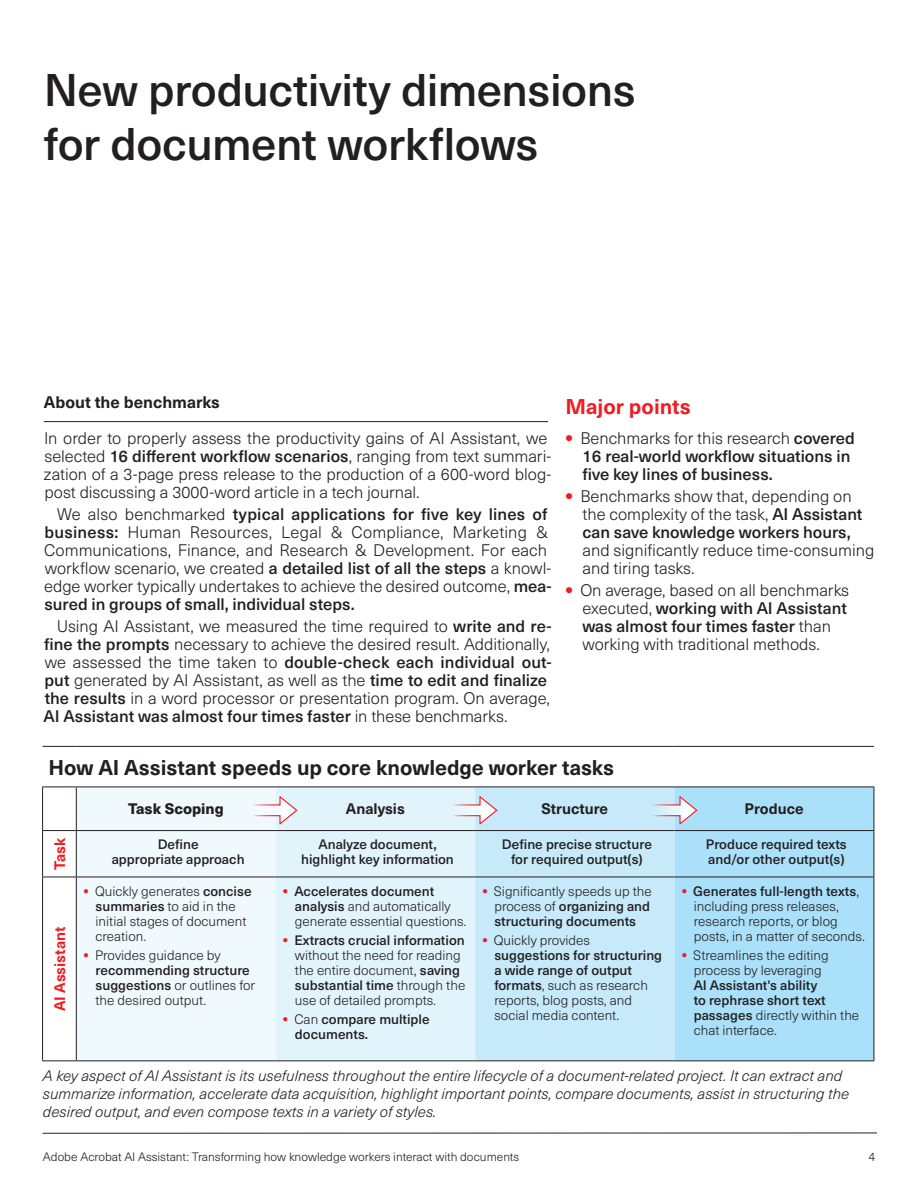
<style>
.page{position:relative;width:918px;height:1188px;background:#fff}
.page>*{position:absolute;margin:0;border:0;box-sizing:border-box;transform-origin:0 0}
.Title_Medium{font:500 45px/54px "Neue Haas Unica W1 G";letter-spacing:-.01em;color:#231f20}
.Sidebar_New{font:700 21px "Neue Haas Unica W1 G";letter-spacing:-.005em;color:#231f20}
.Major_Points_Title{font:700 21px "Neue Haas Unica W1 G";color:#ee1d23}
.Text_II{font:300 16.5px/18px "Neue Haas Unica W1 G";color:#231f20}
.Text_II_-_first{font:300 16.5px/18px "Neue Haas Unica W1 G";letter-spacing:-.005em;color:#231f20}
.t1{font:500 16.5px/18px "Neue Haas Unica W1 G";color:#231f20}
.Subtitle_rule{font:700 16.5px "Neue Haas Unica W1 G";color:#231f20}
.t2{font:italic 300 15px/18px "Neue Haas Unica W1 G";color:#231f20}
.t3{font:700 15px "Neue Haas Unica W1 G";color:#231f20}
.t4{font:700 15px "Neue Haas Unica W1 G";color:#ee1d23}
.t5{font:800 15px "Neue Haas Unica W1 G";color:#231f20}
.t6{font:300 13.5px/15px "Neue Haas Unica W1 G";color:#231f20}
.Table_-_No_Bullet{font:500 13.5px/15px "Neue Haas Unica W1 G";color:#231f20;text-align:center}
.t7{font:300 12px "Neue Haas Unica W1 G";color:#231f20}
.s1{font-weight:500}
.s2{font-family:"Neue Haas Unica W1 G X Black";font-weight:400;color:#ee1d23}
.s3{font-weight:300}
.s4{font-weight:800;color:#ee1d23}
</style>
<div class="page">
<hr style="left:44px;top:421px;width:504px;height:1px;background:#231f20">
<div style="left:77px;top:788px;width:199px;height:272px;background:#f0f9fd"></div>
<div style="left:276px;top:788px;width:199px;height:272px;background:#e1f4fc"></div>
<div style="left:475px;top:788px;width:200px;height:272px;background:#c6eafa"></div>
<div style="left:675px;top:788px;width:199px;height:272px;background:#aae0f9"></div>
<hr style="left:43px;top:746px;width:33px;height:1px;background:#231f20">
<hr style="left:76px;top:746px;width:200px;height:1px;background:#231f20">
<hr style="left:276px;top:746px;width:199px;height:1px;background:#231f20">
<hr style="left:475px;top:746px;width:200px;height:1px;background:#231f20">
<hr style="left:675px;top:746px;width:199px;height:1px;background:#231f20">
<hr style="left:42px;top:787px;width:1px;height:43px;background:#231f20">
<hr style="left:874px;top:787px;width:1px;height:43px;background:#231f20">
<hr style="left:42px;top:831px;width:1px;height:46px;background:#231f20">
<hr style="left:874px;top:831px;width:1px;height:46px;background:#231f20">
<hr style="left:42px;top:877px;width:1px;height:183px;background:#231f20">
<hr style="left:874px;top:877px;width:1px;height:183px;background:#231f20">
<hr style="left:42px;top:1060px;width:34px;height:1px;background:#231f20">
<hr style="left:76px;top:1060px;width:200px;height:1px;background:#231f20">
<hr style="left:276px;top:1060px;width:199px;height:1px;background:#231f20">
<hr style="left:475px;top:1060px;width:200px;height:1px;background:#231f20">
<hr style="left:675px;top:1060px;width:199px;height:1px;background:#231f20">
<hr style="left:42px;top:787px;width:34px;height:1px;background:#231f20">
<hr style="left:76px;top:787px;width:200px;height:1px;background:#231f20">
<hr style="left:276px;top:787px;width:199px;height:1px;background:#231f20">
<hr style="left:475px;top:787px;width:200px;height:1px;background:#231f20">
<hr style="left:675px;top:787px;width:199px;height:1px;background:#231f20">
<hr style="left:76px;top:787px;width:1px;height:43px;background:#231f20">
<hr style="left:76px;top:831px;width:1px;height:46px;background:#231f20">
<hr style="left:76px;top:877px;width:1px;height:183px;background:#231f20">
<hr style="left:42px;top:830px;width:34px;height:1px;background:#231f20">
<hr style="left:76px;top:830px;width:200px;height:1px;background:#231f20">
<hr style="left:276px;top:830px;width:199px;height:1px;background:#231f20">
<hr style="left:475px;top:830px;width:200px;height:1px;background:#231f20">
<hr style="left:675px;top:830px;width:199px;height:1px;background:#231f20">
<hr style="left:42px;top:877px;width:34px;height:1px;background:#231f20">
<hr style="left:76px;top:877px;width:200px;height:1px;background:#231f20">
<hr style="left:276px;top:877px;width:199px;height:1px;background:#231f20">
<hr style="left:475px;top:877px;width:200px;height:1px;background:#231f20">
<hr style="left:675px;top:877px;width:199px;height:1px;background:#231f20">
<svg style="left:218px;top:795px;width:80px;height:31px"></svg>
<svg style="left:418px;top:795px;width:80px;height:31px"></svg>
<svg style="left:618px;top:795px;width:81px;height:31px"></svg>
<hr style="left:43px;top:1133px;width:834px;height:1px;background:#231f20">
<p class="Title_Medium" style="left:44px;top:61px;width:593px">New productivity dimensions for document workflows</p>
<p class="Subtitle_rule" style="left:44px;top:390px;width:177px">About the benchmarks</p>
<p class="Text_II_-_first" style="left:44px;top:428px;width:509px">In order to properly assess the productivity gains of AI Assistant, we selected <span class="s1">16 different workflow scenarios</span>, ranging from text summari&shy;zation of a 3-page press release to the production of a 600-word blog&shy;post discussing a 3000-word article in a tech journal.</p>
<p class="Text_II" style="left:44px;top:504px;width:509px;text-indent:13px">We also benchmarked <span class="s1">typical applications for five key lines of business:</span> Human Resources, Legal &amp; Compliance, Marketing &amp; Communications, Finance, and Research &amp; Development. For each workflow scenario, we created <span class="s1">a detailed list of all the steps</span> a knowl&shy;edge worker typically undertakes to achieve the desired outcome, <span class="s1">mea&shy;sured in groups of small, individual steps.</span></p>
<p class="Text_II" style="left:44px;top:616px;width:510px;text-indent:13px">Using AI Assistant, we measured the time required to <span class="s1">write and re&shy;fine the prompts</span> necessary to achieve the desired result. Additionally, we assessed the time taken to <span class="s1">double-check each individual out&shy;put</span> generated by AI Assistant, as well as the <span class="s1">time to edit and finalize the results</span> in a word processor or presentation program. On average, <span class="s1">AI Assistant was almost four times faster</span> in these benchmarks.</p>
<p class="Major_Points_Title" style="left:565px;top:390px;width:127px">Major points</p>
<p class="t1" style="left:582px;top:428px;width:274px;text-indent:-17px"><span class="s2">•</span> <span class="s3">Benchmarks for this research</span> covered<br>16 real-world workflow situations in five key lines of business.</p>
<p class="Text_II" style="left:582px;top:486px;width:294px;text-indent:-17px"><span class="s2">•</span> Benchmarks show that, depending on the complexity of the task, <span class="s1">AI Assistant can save knowledge workers hours, </span>and significantly reduce time-consuming and tiring tasks.</p>
<p class="Text_II" style="left:582px;top:581px;width:268px;text-indent:-17px"><span class="s2">•</span> On average, based on all benchmarks executed, <span class="s1">working with AI Assistant was almost four times faster</span> than working with traditional methods.</p>
<p class="Sidebar_New" style="left:49px;top:751px;width:567px">How AI Assistant speeds up core knowledge worker tasks</p>
<p class="t5" style="left:128px;top:797px;width:97px">Task Scoping</p>
<p class="t3" style="left:346px;top:798px;width:60px">Analysis</p>
<p class="t3" style="left:541px;top:798px;width:68px">Structure</p>
<p class="t3" style="left:745px;top:798px;width:61px">Produce</p>
<p class="t4" style="left:48px;top:870px;width:34px;rotate:-90deg">Task</p>
<p class="Table_-_No_Bullet" style="left:112px;top:836px;width:134px">Define<br>appropriate approach</p>
<p class="Table_-_No_Bullet" style="left:301px;top:836px;width:154px">Analyze document, highlight key information</p>
<p class="Table_-_No_Bullet" style="left:502px;top:836px;width:151px">Define precise structure for required output(s)</p>
<p class="Table_-_No_Bullet" style="left:706px;top:836px;width:142px;text-align:left">Produce required texts and/or other output(s)</p>
<p class="t4" style="left:48px;top:1011px;width:86px;rotate:-90deg">AI Assistant</p>
<p class="t6" style="left:96px;top:883px;width:158px;text-indent:-12px"><span class="s4">•</span> Quickly generates <span class="s1">concise summaries</span> to aid in the initial stages of document creation.</p>
<p class="t6" style="left:96px;top:947px;width:161px;text-indent:-12px"><span class="s4">•</span> Provides guidance by <span class="s1">recommending structure suggestions</span> or outlines for the desired output.</p>
<p class="t6" style="left:295px;top:883px;width:173px;text-indent:-12px"><span class="s4">•</span> <span class="s1">Accelerates document analysis</span> and automatically generate essential questions.</p>
<p class="t6" style="left:295px;top:932px;width:172px;text-indent:-12px"><span class="s4">•</span> <span class="s1">Extracts crucial information </span>without the need for reading the entire document, <span class="s1">saving substantial time</span> through the use of detailed prompts.</p>
<p class="Table_-_No_Bullet" style="left:295px;top:1011px;width:136px;text-align:left;text-indent:-12px"><span class="s4">•</span> <span class="s3">Can</span> compare multiple documents.</p>
<p class="t6" style="left:494px;top:883px;width:159px;text-indent:-12px"><span class="s4">•</span> Significantly speeds up the process of <span class="s1">organizing and structuring documents</span></p>
<p class="t6" style="left:494px;top:932px;width:169px;text-indent:-12px"><span class="s4">•</span> Quickly provides <span class="s1">suggestions for structuring a wide range of output formats</span>, such as research reports, blog posts, and social media content.</p>
<p class="t6" style="left:694px;top:883px;width:173px;text-indent:-12px"><span class="s4">•</span> <span class="s1">Generates full-length texts</span>, including press releases, research reports, or blog posts, in a matter of seconds.</p>
<p class="t6" style="left:694px;top:947px;width:167px;text-indent:-12px"><span class="s4">•</span> Streamlines the editing process by leveraging<br><span class="s1">AI Assistant's ability<br>to rephrase short text passages</span> directly within the chat interface.</p>
<p class="t2" style="left:43px;top:1066px;width:808px">A key aspect of AI Assistant is its usefulness throughout the entire lifecycle of a document-related project. It can extract and summarize information, accelerate data acquisition, highlight important points, compare documents, assist in structuring the desired output, and even compose texts in a variety of styles.</p>
<p class="t7" style="left:43px;top:1148px;width:478px">Adobe Acrobat AI Assistant: Transforming how knowledge workers interact with documents</p>
<p class="t7" style="left:869px;top:1148px;width:8px">4</p>
</div>
